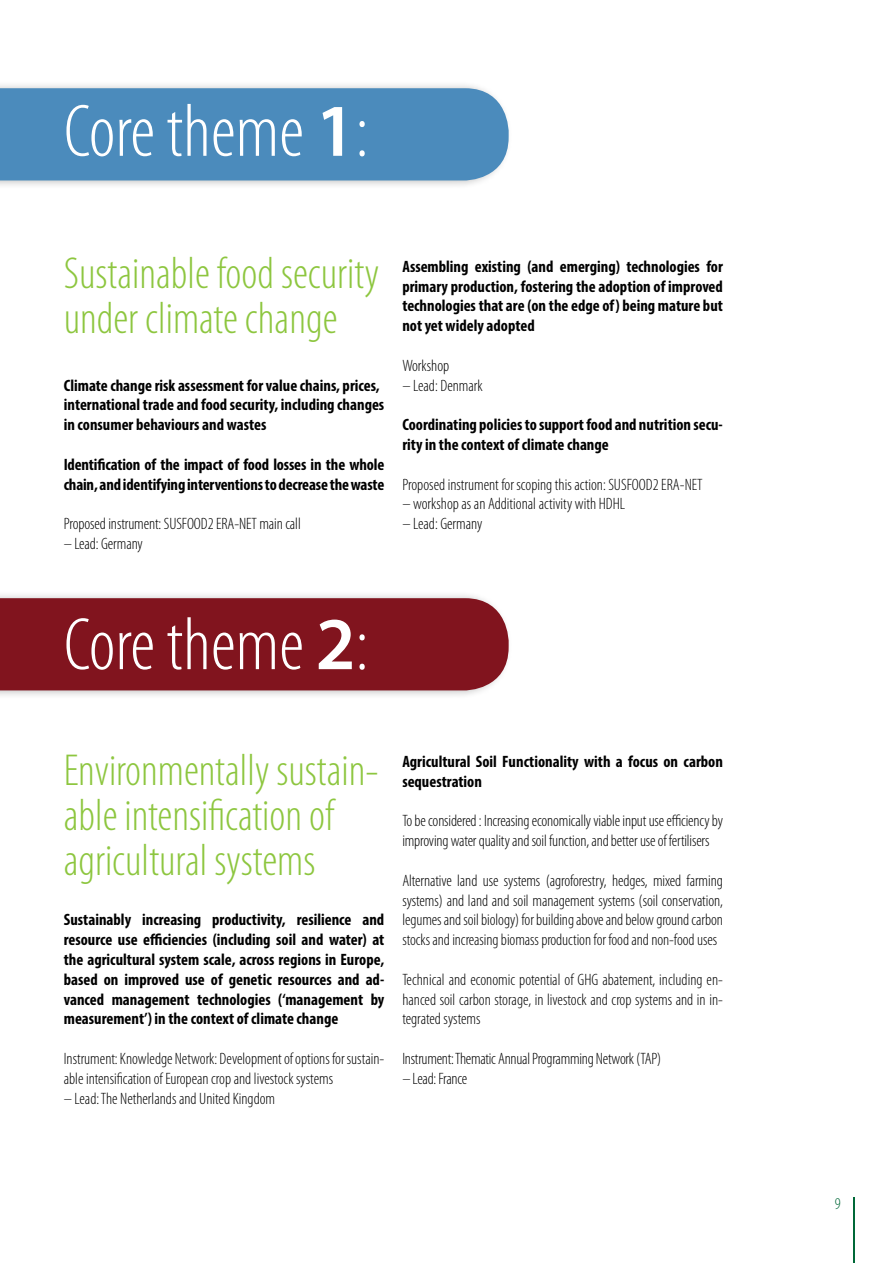
<style>
.page{position:relative;width:893px;height:1263px;background:#fff}
.page>*{position:absolute;margin:0;border:0;box-sizing:border-box;transform-origin:0 0}
.t1{font:300 condensed 75px "Myriad Pro";color:#fff}
.t2{font:300 condensed 45px/45px "Myriad Pro";color:#8dc63f}
.t3{font:300 condensed 16.5px/19.8px "Myriad Pro";letter-spacing:-.005em;color:#000}
.t4{font:700 condensed 16.5px/19.8px "Myriad Pro";color:#000}
.t5{font:300 condensed 16.5px "Myriad Pro";color:#006838}
.s1{font-weight:600;font-stretch:normal}
</style>
<div class="page">
<div style="left:0;top:81px;width:513px;height:108px;background:#000;opacity:.25"></div>
<div style="left:0;top:88px;width:509px;height:92px;background:#4b8bbc"></div>
<div style="left:0;top:591px;width:513px;height:108px;background:#000;opacity:.25"></div>
<div style="left:0;top:598px;width:509px;height:92px;background:#81141e"></div>
<hr style="left:853px;top:1197px;width:2px;height:66px;background:#006838">
<h1 class="t1" style="left:64px;top:91px;width:306px">Core theme <span class="s1">1</span>:</h1>
<h2 class="t2" style="left:64px;top:252px;width:317px">Sustainable food security under climate change</h2>
<p class="t4" style="left:64px;top:375px;width:322px">Climate change risk assessment for value chains, prices, international trade and food security, including changes in consumer behaviours and wastes</p>
<p class="t4" style="left:64px;top:454px;width:322px">Identification of the impact of food losses in the whole chain, and identifying interventions to decrease the waste</p>
<p class="t3" style="left:64px;top:514px;width:239px">Proposed instrument: SUSFOOD2 ERA-NET main call</p>
<p class="t3" style="left:64px;top:534px;width:81px">– Lead: Germany</p>
<p class="t4" style="left:402px;top:256px;width:322px;text-align:justify">Assembling existing (and emerging) technologies for primary production, fostering the adoption of improved technologies that are (on the edge of) being mature but not yet widely adopted</p>
<p class="t3" style="left:402px;top:356px;width:48px">Workshop</p>
<p class="t3" style="left:402px;top:376px;width:82px">– Lead: Denmark</p>
<p class="t4" style="left:402px;top:414px;width:322px">Coordinating policies to support food and nutrition secu&shy;rity in the context of climate change</p>
<p class="t3" style="left:402px;top:475px;width:302px">Proposed instrument for scoping this action: SUSFOOD2 ERA-NET</p>
<p class="t3" style="left:402px;top:494px;width:224px">– workshop as an Additional activity with HDHL</p>
<p class="t3" style="left:402px;top:514px;width:82px">– Lead: Germany</p>
<h1 class="t1" style="left:64px;top:604px;width:306px">Core theme <span class="s1">2</span>:</h1>
<h2 class="t2" style="left:64px;top:749px;width:316px">Environmentally sustain&shy;able intensification of agricultural systems</h2>
<p class="t4" style="left:64px;top:909px;width:322px;text-align:justify">Sustainably increasing productivity, resilience and resource use efficiencies (including soil and water) at the agricultural system scale, across regions in Europe, based on improved use of genetic resources and ad&shy;vanced management technologies (‘management by measurement’) in the context of climate change</p>
<p class="t3" style="left:64px;top:1049px;width:322px">Instrument: Knowledge Network: Development of options for sustain&shy;able intensification of European crop and livestock systems</p>
<p class="t3" style="left:64px;top:1088px;width:213px">– Lead: The Netherlands and United Kingdom</p>
<p class="t4" style="left:402px;top:751px;width:322px">Agricultural Soil Functionality with a focus on carbon sequestration</p>
<p class="t3" style="left:402px;top:811px;width:322px">To be considered : Increasing economically viable input use efficiency by improving water quality and soil function, and better use of fertilisers</p>
<p class="t3" style="left:402px;top:871px;width:322px;text-align:justify">Alternative land use systems (agroforestry, hedges, mixed farming systems) and land and soil management systems (soil conservation, legumes and soil biology) for building above and below ground carbon stocks and increasing biomass production for food and non-food uses</p>
<p class="t3" style="left:402px;top:970px;width:322px;text-align:justify">Technical and economic potential of GHG abatement, including en&shy;hanced soil carbon storage, in livestock and crop systems and in in&shy;tegrated systems</p>
<p class="t3" style="left:402px;top:1049px;width:260px">Instrument: Thematic Annual Programming Network (TAP)</p>
<p class="t3" style="left:402px;top:1069px;width:66px">– Lead: France</p>
<p class="t5" style="left:835px;top:1195px;width:7px">9</p>
</div>
